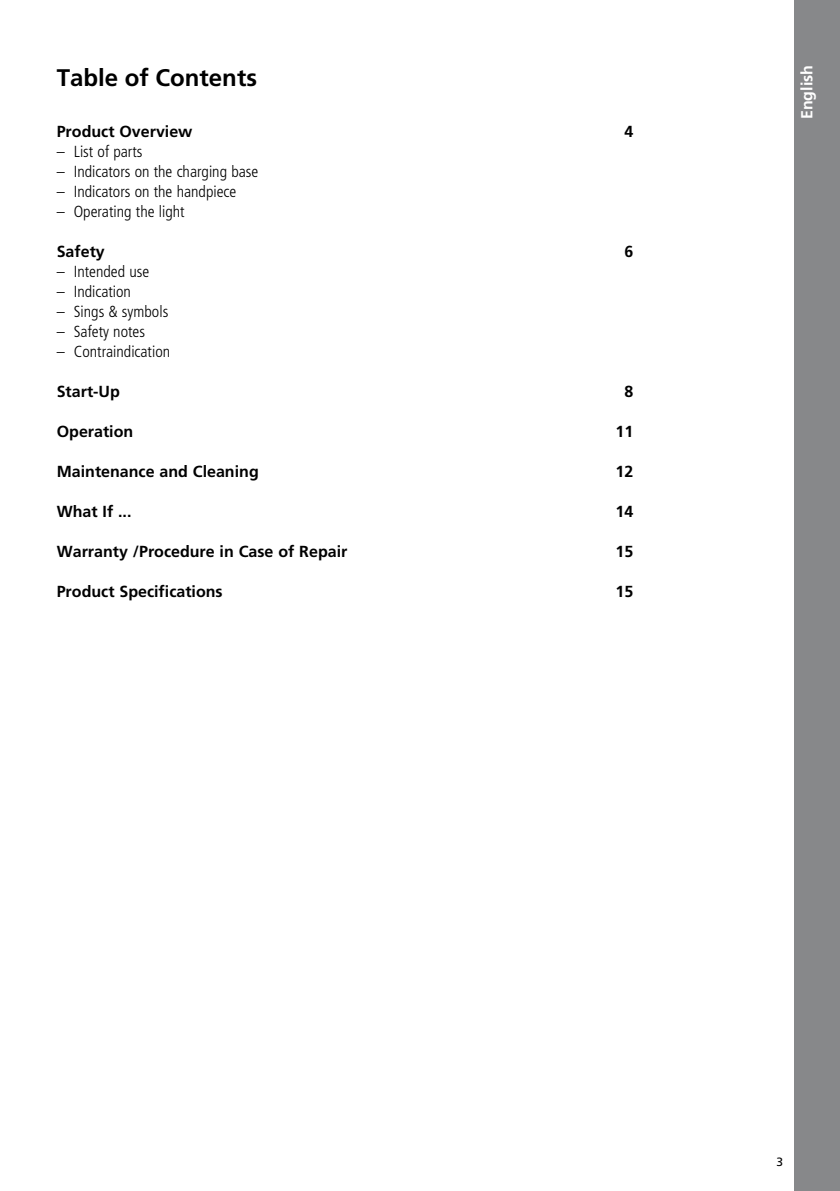
<style>
.page{position:relative;width:840px;height:1191px;background:#fff}
.page>*{position:absolute;margin:0;border:0;box-sizing:border-box;transform-origin:0 0}
.t1{font:700 24px "Frutiger";color:#000}
.t2{font:300 condensed 16px "Frutiger";color:#000}
.t3{font:700 16px "Frutiger";color:#000}
.t4{font:700 16px "Frutiger";color:#fff}
.t5{font:12px "Frutiger";color:#000}
</style>
<div class="page">
<div style="left:794px;top:0;width:45px;height:1191px;background:#87888a"></div>
<h1 class="t1" style="left:57px;top:64px;width:202px">Table of Contents</h1>
<p class="t4" style="left:797px;top:119px;width:56px;rotate:-90deg">English</p>
<p class="t3" style="left:57px;top:122px;width:137px">Product Overview</p>
<p class="t3" style="left:624px;top:122px;width:10px">4</p>
<p class="t2" style="left:57px;top:143px;width:87px">– List of parts</p>
<p class="t2" style="left:57px;top:163px;width:203px">– Indicators on the charging base</p>
<p class="t2" style="left:57px;top:183px;width:181px">– Indicators on the handpiece</p>
<p class="t2" style="left:57px;top:203px;width:129px">– Operating the light</p>
<p class="t3" style="left:57px;top:242px;width:50px">Safety</p>
<p class="t3" style="left:624px;top:242px;width:10px">6</p>
<p class="t2" style="left:57px;top:263px;width:94px">– Intended use</p>
<p class="t2" style="left:57px;top:283px;width:76px">– Indication</p>
<p class="t2" style="left:57px;top:303px;width:113px">– Sings &amp; symbols</p>
<p class="t2" style="left:57px;top:323px;width:90px">– Safety notes</p>
<p class="t2" style="left:57px;top:343px;width:115px">– Contraindication</p>
<p class="t3" style="left:57px;top:382px;width:65px">Start-Up</p>
<p class="t3" style="left:624px;top:382px;width:10px">8</p>
<p class="t3" style="left:57px;top:422px;width:78px">Operation</p>
<p class="t3" style="left:615px;top:422px;width:19px">11</p>
<p class="t3" style="left:57px;top:462px;width:203px">Maintenance and Cleaning</p>
<p class="t3" style="left:615px;top:462px;width:19px">12</p>
<p class="t3" style="left:57px;top:502px;width:76px">What If ...</p>
<p class="t3" style="left:615px;top:502px;width:19px">14</p>
<p class="t3" style="left:57px;top:542px;width:292px">Warranty /Procedure in Case of Repair</p>
<p class="t3" style="left:615px;top:542px;width:19px">15</p>
<p class="t3" style="left:57px;top:582px;width:167px">Product Specifications</p>
<p class="t3" style="left:615px;top:582px;width:19px">15</p>
<p class="t5" style="left:776px;top:1154px;width:8px">3</p>
</div>
